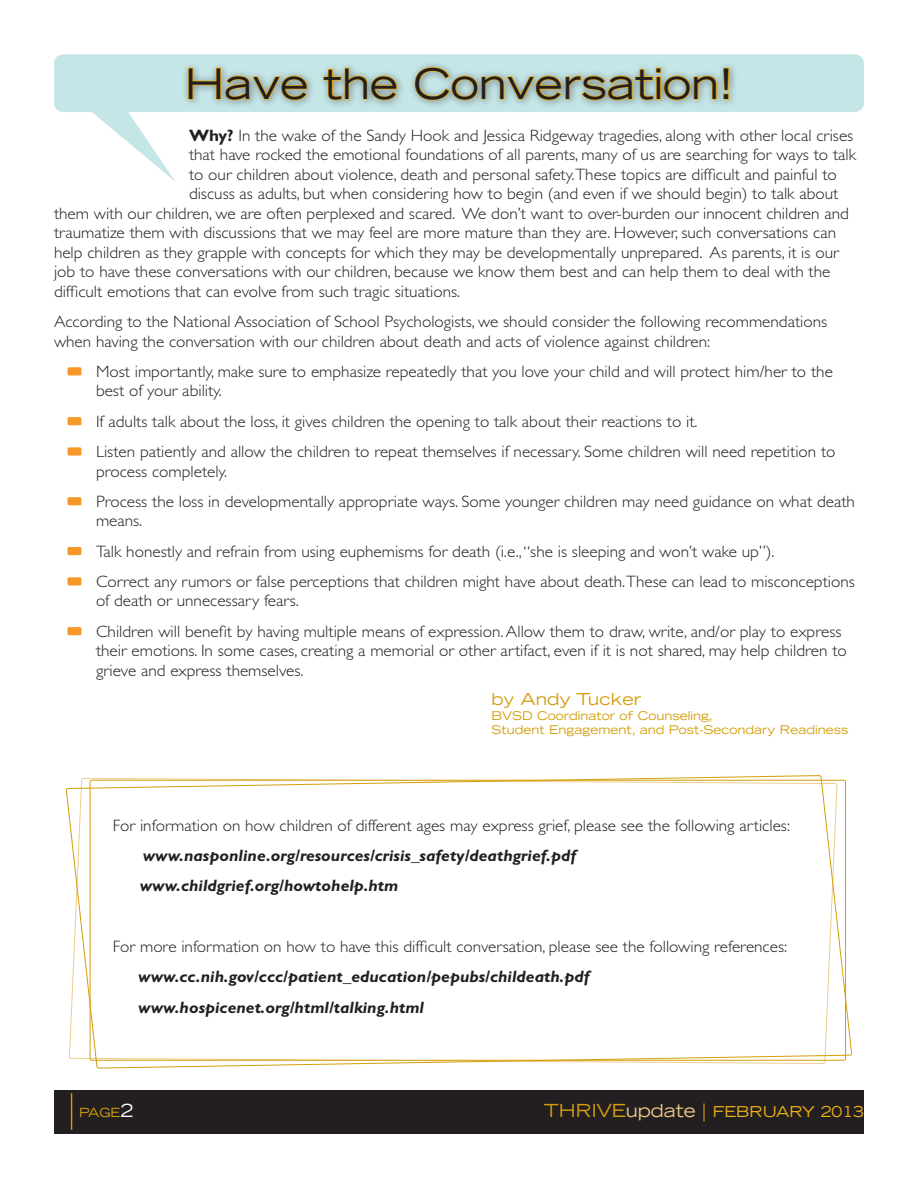
<style>
.page{position:relative;width:918px;height:1188px;background:#fff}
.page>*{position:absolute;margin:0;border:0;box-sizing:border-box;transform-origin:0 0}
.t1{font:expanded 42px "Trade Gothic LT Std";color:#231f20}
.t2{font:300 16.5px/19.5px "Gill Sans Std";color:#231f20;scale:1.04 1}
.t3{font:italic 700 16.5px "Gill Sans Std";color:#231f20;scale:1.04 1}
.t4{font:expanded 16.5px "Trade Gothic LT Std";color:#d49f0c}
.t5{font:expanded 15px "Trade Gothic LT Std";color:#efb211}
.t6{font:expanded 12.6px "Trade Gothic LT Std";color:#d49f0c}
.t7{font:expanded 12px/14.4px "Trade Gothic LT Std";color:#d49f0c}
.s1{font-weight:700}
.s2{font-size:18px;color:#fff}
.s3{font-size:18px;color:#d49f0c}
.s4{font-size:18px;color:#eac884}
</style>
<div class="page">
<div style="left:68px;top:367px;width:13px;height:8px;background:#f79727;border-radius:2px"></div>
<div style="left:68px;top:417px;width:13px;height:8px;background:#f79727;border-radius:2px"></div>
<div style="left:68px;top:447px;width:13px;height:9px;background:#f79727;border-radius:2px"></div>
<div style="left:68px;top:497px;width:13px;height:8px;background:#f79727;border-radius:2px"></div>
<div style="left:68px;top:547px;width:13px;height:8px;background:#f79727;border-radius:2px"></div>
<div style="left:68px;top:577px;width:13px;height:8px;background:#f79727;border-radius:2px"></div>
<div style="left:68px;top:627px;width:13px;height:8px;background:#f79727;border-radius:2px"></div>
<div style="left:54px;top:54px;width:810px;height:58px;background:#c5e6e7;border-radius:9px"></div>
<svg style="left:92px;top:112px;width:83px;height:69px"></svg>
<div style="left:182px;top:60px;width:557px;height:49px;background:#231f20;opacity:.5"></div>
<svg style="left:187px;top:67px;width:121px;height:34px"></svg>
<svg style="left:323px;top:67px;width:75px;height:34px"></svg>
<svg style="left:414px;top:66px;width:316px;height:35px"></svg>
<div style="left:54px;top:1090px;width:810px;height:44px;background:#231f20"></div>
<hr style="left:71px;top:1093px;width:1px;height:37px;background:#d49f0c">
<svg style="left:66px;top:775px;width:786px;height:331px"></svg>
<p class="t1" style="left:185px;top:56px;width:550px">Have the Conversation!</p>
<p class="t2" style="left:189px;top:126px;width:640px"><span class="s1">Why?</span> In the wake of the Sandy Hook and Jessica Ridgeway tragedies, along with other local crises</p>
<p class="t2" style="left:189px;top:145px;width:643px">that have rocked the emotional foundations of all parents, many of us are searching for ways to talk</p>
<p class="t2" style="left:189px;top:165px;width:624px">to our children about violence, death and personal safety.These topics are difficult and painful to</p>
<p class="t2" style="left:189px;top:184px;width:626px">discuss as adults, but when considering how to begin (and even if we should begin) to talk about</p>
<p class="t2" style="left:54px;top:204px;width:766px">them with our children, we are often perplexed and scared. We don’t want to over-burden our innocent children and</p>
<p class="t2" style="left:54px;top:223px;width:754px">traumatize them with discussions that we may feel are more mature than they are. However, such conversations can</p>
<p class="t2" style="left:54px;top:243px;width:756px">help children as they grapple with concepts for which they may be developmentally unprepared. As parents, it is our</p>
<p class="t2" style="left:54px;top:262px;width:748px">job to have these conversations with our children, because we know them best and can help them to deal with the</p>
<p class="t2" style="left:54px;top:282px;width:392px">difficult emotions that can evolve from such tragic situations.</p>
<p class="t2" style="left:54px;top:312px;width:745px">According to the National Association of School Psychologists, we should consider the following recommendations when having the conversation with our children about death and acts of violence against children:</p>
<p class="t2" style="left:96px;top:362px;width:710px">Most importantly, make sure to emphasize repeatedly that you love your child and will protect him/her to the best of your ability.</p>
<p class="t2" style="left:96px;top:412px;width:580px">If adults talk about the loss, it gives children the opening to talk about their reactions to it.</p>
<p class="t2" style="left:96px;top:442px;width:713px">Listen patiently and allow the children to repeat themselves if necessary. Some children will need repetition to process completely.</p>
<p class="t2" style="left:96px;top:492px;width:731px">Process the loss in developmentally appropriate ways. Some younger children may need guidance on what death means.</p>
<p class="t2" style="left:96px;top:542px;width:654px">Talk honestly and refrain from using euphemisms for death (i.e., “she is sleeping and won’t wake up”).</p>
<p class="t2" style="left:96px;top:572px;width:731px">Correct any rumors or false perceptions that children might have about death.These can lead to misconceptions of death or unnecessary fears.</p>
<p class="t2" style="left:96px;top:622px;width:723px">Children will benefit by having multiple means of expression. Allow them to draw, write, and/or play to express their emotions. In some cases, creating a memorial or other artifact, even if it is not shared, may help children to grieve and express themselves.</p>
<p class="t4" style="left:492px;top:689px;width:151px">by Andy Tucker</p>
<p class="t7" style="left:492px;top:708px;width:358px">BVSD Coordinator of Counseling,<br>Student Engagement, and Post-Secondary Readiness</p>
<p class="t2" style="left:113px;top:816px;width:653px">For information on how children of different ages may express grief, please see the following articles:</p>
<p class="t3" style="left:143px;top:846px;width:418px">www.nasponline.org/resources/crisis_safety/deathgrief.pdf</p>
<p class="t3" style="left:140px;top:876px;width:250px">www.childgrief.org/howtohelp.htm</p>
<p class="t2" style="left:113px;top:937px;width:650px">For more information on how to have this difficult conversation, please see the following references:</p>
<p class="t3" style="left:138px;top:967px;width:435px">www.cc.nih.gov/ccc/patient_education/pepubs/childeath.pdf</p>
<p class="t3" style="left:138px;top:998px;width:276px">www.hospicenet.org/html/talking.html</p>
<p class="t6" style="left:79px;top:1105px;width:56px">page<span class="s2">2</span></p>
<p class="t5" style="left:544px;top:1102px;width:322px"><span class="s3">THRIVE</span><span class="s4">update</span> <span class="s3">|</span> FEBRUARY 2013</p>
</div>
